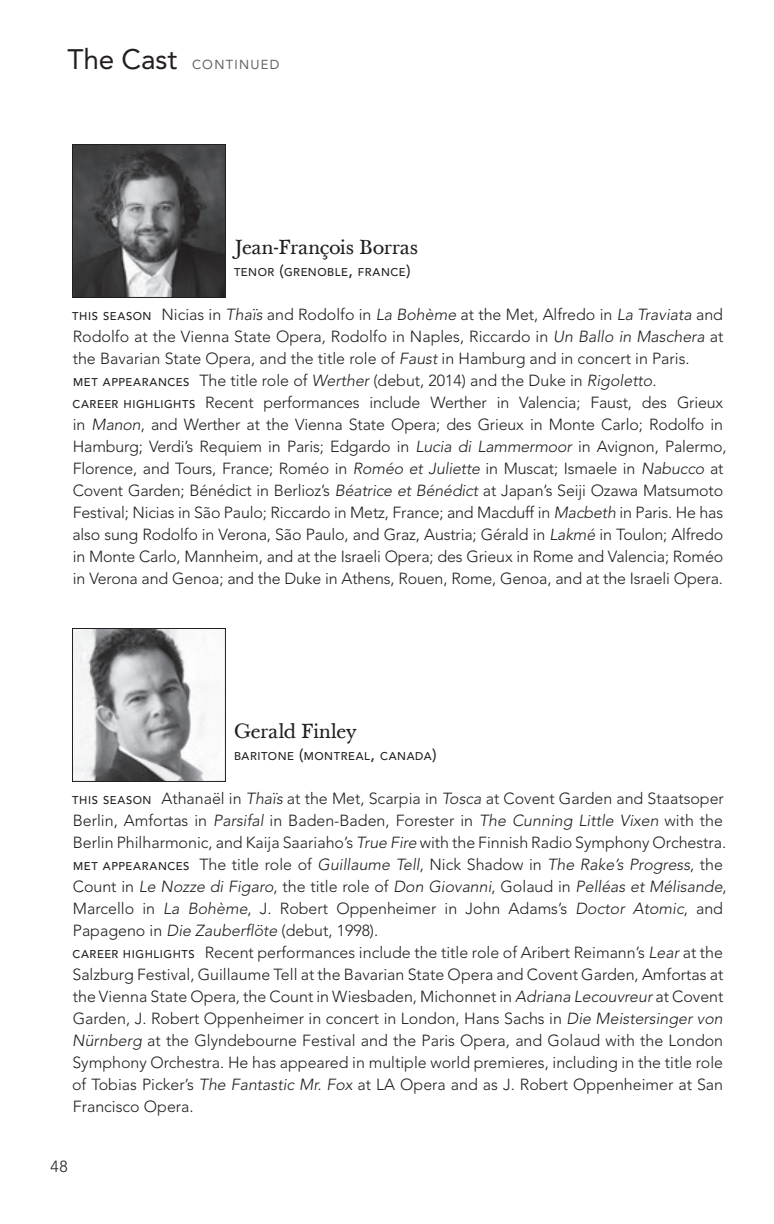
<style>
.page{position:relative;width:774px;height:1224px;background:#fff}
.page>*{position:absolute;margin:0;border:0;box-sizing:border-box;transform-origin:0 0}
.t1{font:20px "Baskerville Ten";letter-spacing:-.01em;color:#231f20}
.t2{font:300 16px/22px "Avenir";color:#231f20}
.t3{font:13px "Avenir";letter-spacing:.095em;color:#636366}
.t4{font:500 11.2px "Avenir";letter-spacing:.05em;color:#231f20}
.s1{font-size:28px;color:#231f20}
.s2{font-size:16px}
.s3{font-weight:500;font-size:11.2px}
.s4{font-style:italic}
</style>
<div class="page">
<img style="left:74px;top:630px;width:134px;height:150px">
<div style="left:72px;top:628px;width:154px;height:154px;border:1px solid #231f20"></div>
<img style="left:74px;top:146px;width:150px;height:150px">
<div style="left:72px;top:144px;width:154px;height:154px;border:1px solid #231f20"></div>
<p class="t3" style="left:68px;top:57px;width:213px"><span class="s1">The Cast</span> CONTINUED</p>
<p class="t1" style="left:234px;top:235px;width:186px">Jean-François Borras</p>
<p class="t4" style="left:234px;top:266px;width:178px">TENOR <span class="s2">(</span>GRENOBLE<span class="s2">,</span> FRANCE<span class="s2">)</span></p>
<p class="t2" style="left:72px;top:304px;width:656px"><span class="s3">THIS SEASON</span> Nicias in <span class="s4">Thaïs</span> and Rodolfo in <span class="s4">La Bohème</span> at the Met, Alfredo in <span class="s4">La Traviata</span> and Rodolfo at the Vienna State Opera, Rodolfo in Naples, Riccardo in <span class="s4">Un Ballo in Maschera</span> at the Bavarian State Opera, and the title role of <span class="s4">Faust</span> in Hamburg and in concert in Paris.<br><span class="s3">MET APPEARANCES</span> The title role of <span class="s4">Werther</span> (debut, 2014) and the Duke in <span class="s4">Rigoletto</span>.<br><span class="s3">CAREER HIGHLIGHTS</span> Recent performances include Werther in Valencia; Faust, des Grieux in <span class="s4">Manon</span>, and Werther at the Vienna State Opera; des Grieux in Monte Carlo; Rodolfo in Hamburg; Verdi’s Requiem in Paris; Edgardo in <span class="s4">Lucia di Lammermoor</span> in Avignon, Palermo, Florence, and Tours, France; Roméo in <span class="s4">Roméo et Juliette</span> in Muscat; Ismaele in <span class="s4">Nabucco</span> at Covent Garden; Bénédict in Berlioz’s <span class="s4">Béatrice et Bénédict</span> at Japan’s Seiji Ozawa Matsumoto Festival; Nicias in São Paulo; Riccardo in Metz, France; and Macduff in <span class="s4">Macbeth</span> in Paris. He has also sung Rodolfo in Verona, São Paulo, and Graz, Austria; Gérald in <span class="s4">Lakmé</span> in Toulon; Alfredo in Monte Carlo, Mannheim, and at the Israeli Opera; des Grieux in Rome and Valencia; Roméo in Verona and Genoa; and the Duke in Athens, Rouen, Rome, Genoa, and at the Israeli Opera.</p>
<p class="t1" style="left:234px;top:719px;width:124px">Gerald Finley</p>
<p class="t4" style="left:234px;top:750px;width:204px">BARITONE <span class="s2">(</span>MONTREAL<span class="s2">,</span> CANADA<span class="s2">)</span></p>
<p class="t2" style="left:72px;top:788px;width:656px"><span class="s3">THIS SEASON</span> Athanaël in <span class="s4">Thaïs</span> at the Met, Scarpia in <span class="s4">Tosca</span> at Covent Garden and Staatsoper Berlin, Amfortas in <span class="s4">Parsifal</span> in Baden-Baden, Forester in <span class="s4">The Cunning Little Vixen</span> with the Berlin Philharmonic, and Kaija Saariaho’s <span class="s4">True Fire</span> with the Finnish Radio Symphony Orchestra.<br><span class="s3">MET APPEARANCES</span> The title role of <span class="s4">Guillaume Tell</span>, Nick Shadow in <span class="s4">The Rake’s Progress</span>, the Count in <span class="s4">Le Nozze di Figaro</span>, the title role of <span class="s4">Don Giovanni</span>, Golaud in <span class="s4">Pelléas et Mélisande</span>, Marcello in <span class="s4">La Bohème</span>, J. Robert Oppenheimer in John Adams’s <span class="s4">Doctor Atomic</span>, and Papageno in <span class="s4">Die Zauberflöte</span> (debut, 1998).<br><span class="s3">CAREER HIGHLIGHTS</span> Recent performances include the title role of Aribert Reimann’s <span class="s4">Lear</span> at the Salzburg Festival, Guillaume Tell at the Bavarian State Opera and Covent Garden, Amfortas at the Vienna State Opera, the Count in Wiesbaden, Michonnet in <span class="s4">Adriana Lecouvreur</span> at Covent Garden, J. Robert Oppenheimer in concert in London, Hans Sachs in <span class="s4">Die Meistersinger von Nürnberg</span> at the Glyndebourne Festival and the Paris Opera, and Golaud with the London Symphony Orchestra. He has appeared in multiple world premieres, including in the title role of Tobias Picker’s <span class="s4">The Fantastic Mr. Fox</span> at LA Opera and as J. Robert Oppenheimer at San Francisco Opera.</p>
<p class="t2" style="left:51px;top:1156px;width:19px">48</p>
</div>
